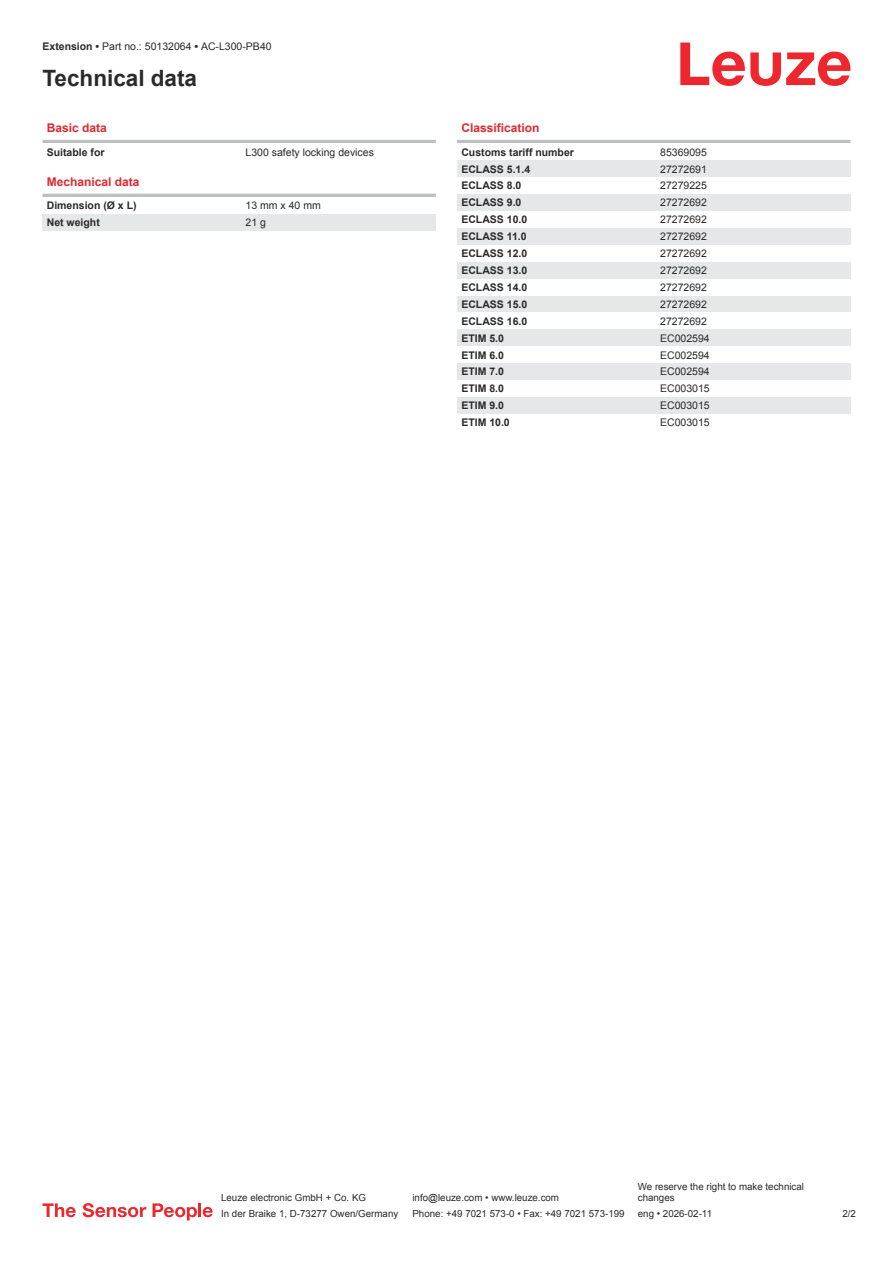
<style>
.page{position:relative;width:893px;height:1263px;background:#fff}
.page>*{position:absolute;margin:0;border:0;box-sizing:border-box;transform-origin:0 0}
.t1{font:700 22.5px "Arial";color:#2b292a}
.t2{font:700 12px "Arial";color:#db2a30}
.t3{font:10.5px "Arial";color:#2b292a}
.t4{font:700 10.5px "Arial";color:#2b292a}
.t5{font:9.75px/11.7px "Arial";color:#2b292a}
.s1{font-weight:700}
</style>
<div class="page">
<svg style="left:680px;top:43px;width:170px;height:43px"></svg>
<hr style="left:43px;top:140px;width:393px;height:3px;background:#bdbfc1">
<hr style="left:43px;top:194px;width:393px;height:3px;background:#bdbfc1">
<div style="left:43px;top:214px;width:199px;height:17px;background:#e6e7e9"></div>
<div style="left:242px;top:214px;width:194px;height:17px;background:#e6e7e9"></div>
<hr style="left:457px;top:140px;width:393px;height:3px;background:#bdbfc1">
<div style="left:457px;top:160px;width:200px;height:17px;background:#e6e7e9"></div>
<div style="left:657px;top:160px;width:193px;height:17px;background:#e6e7e9"></div>
<div style="left:457px;top:194px;width:200px;height:17px;background:#e6e7e9"></div>
<div style="left:657px;top:194px;width:193px;height:17px;background:#e6e7e9"></div>
<div style="left:457px;top:228px;width:200px;height:17px;background:#e6e7e9"></div>
<div style="left:657px;top:228px;width:193px;height:17px;background:#e6e7e9"></div>
<div style="left:457px;top:262px;width:200px;height:17px;background:#e6e7e9"></div>
<div style="left:657px;top:262px;width:193px;height:17px;background:#e6e7e9"></div>
<div style="left:457px;top:296px;width:200px;height:16px;background:#e6e7e9"></div>
<div style="left:657px;top:296px;width:193px;height:16px;background:#e6e7e9"></div>
<div style="left:457px;top:329px;width:200px;height:17px;background:#e6e7e9"></div>
<div style="left:657px;top:329px;width:193px;height:17px;background:#e6e7e9"></div>
<div style="left:457px;top:363px;width:200px;height:17px;background:#e6e7e9"></div>
<div style="left:657px;top:363px;width:193px;height:17px;background:#e6e7e9"></div>
<div style="left:457px;top:397px;width:200px;height:17px;background:#e6e7e9"></div>
<div style="left:657px;top:397px;width:193px;height:17px;background:#e6e7e9"></div>
<svg style="left:43px;top:1203px;width:33px;height:14px"></svg>
<svg style="left:83px;top:1203px;width:63px;height:14px"></svg>
<svg style="left:153px;top:1203px;width:44px;height:17px"></svg>
<hr style="left:198px;top:1203px;width:3px;height:14px;background:#ed272d">
<svg style="left:203px;top:1207px;width:10px;height:10px"></svg>
<p class="t3" style="left:43px;top:43px;width:231px"><span class="s1">Extension •</span> Part no.: 50132064 <span class="s1">•</span> AC-L300-PB40</p>
<h1 class="t1" style="left:43px;top:69px;width:156px">Technical data</h1>
<p class="t2" style="left:47px;top:123px;width:62px">Basic data</p>
<p class="t4" style="left:47px;top:148px;width:59px">Suitable for</p>
<p class="t3" style="left:246px;top:148px;width:130px">L300 safety locking devices</p>
<p class="t2" style="left:47px;top:177px;width:94px">Mechanical data</p>
<p class="t4" style="left:47px;top:202px;width:91px">Dimension (Ø x L)</p>
<p class="t3" style="left:246px;top:202px;width:77px">13 mm x 40 mm</p>
<p class="t4" style="left:47px;top:218px;width:55px">Net weight</p>
<p class="t3" style="left:246px;top:219px;width:22px">21 g</p>
<p class="t2" style="left:461px;top:123px;width:80px">Classification</p>
<p class="t4" style="left:461px;top:148px;width:114px">Customs tariff number</p>
<p class="t3" style="left:660px;top:148px;width:48px">85369095</p>
<p class="t4" style="left:461px;top:165px;width:70px">ECLASS 5.1.4</p>
<p class="t3" style="left:660px;top:165px;width:48px">27272691</p>
<p class="t4" style="left:461px;top:182px;width:62px">ECLASS 8.0</p>
<p class="t3" style="left:660px;top:182px;width:48px">27279225</p>
<p class="t4" style="left:461px;top:198px;width:62px">ECLASS 9.0</p>
<p class="t3" style="left:660px;top:199px;width:48px">27272692</p>
<p class="t4" style="left:461px;top:215px;width:67px">ECLASS 10.0</p>
<p class="t3" style="left:660px;top:216px;width:48px">27272692</p>
<p class="t4" style="left:461px;top:232px;width:67px">ECLASS 11.0</p>
<p class="t3" style="left:660px;top:232px;width:48px">27272692</p>
<p class="t4" style="left:461px;top:249px;width:67px">ECLASS 12.0</p>
<p class="t3" style="left:660px;top:249px;width:48px">27272692</p>
<p class="t4" style="left:461px;top:266px;width:67px">ECLASS 13.0</p>
<p class="t3" style="left:660px;top:266px;width:48px">27272692</p>
<p class="t4" style="left:461px;top:283px;width:67px">ECLASS 14.0</p>
<p class="t3" style="left:660px;top:283px;width:48px">27272692</p>
<p class="t4" style="left:461px;top:300px;width:67px">ECLASS 15.0</p>
<p class="t3" style="left:660px;top:300px;width:48px">27272692</p>
<p class="t4" style="left:461px;top:317px;width:67px">ECLASS 16.0</p>
<p class="t3" style="left:660px;top:317px;width:48px">27272692</p>
<p class="t4" style="left:461px;top:334px;width:44px">ETIM 5.0</p>
<p class="t3" style="left:660px;top:334px;width:51px">EC002594</p>
<p class="t4" style="left:461px;top:351px;width:44px">ETIM 6.0</p>
<p class="t3" style="left:660px;top:351px;width:51px">EC002594</p>
<p class="t4" style="left:461px;top:368px;width:44px">ETIM 7.0</p>
<p class="t3" style="left:660px;top:368px;width:51px">EC002594</p>
<p class="t4" style="left:461px;top:384px;width:44px">ETIM 8.0</p>
<p class="t3" style="left:660px;top:385px;width:51px">EC003015</p>
<p class="t4" style="left:461px;top:401px;width:44px">ETIM 9.0</p>
<p class="t3" style="left:660px;top:402px;width:51px">EC003015</p>
<p class="t4" style="left:461px;top:418px;width:50px">ETIM 10.0</p>
<p class="t3" style="left:660px;top:418px;width:51px">EC003015</p>
<p class="t5" style="left:221px;top:1193px;width:146px">Leuze electronic GmbH + Co. KG</p>
<p class="t5" style="left:412px;top:1193px;width:148px">info@leuze.com • www.leuze.com</p>
<p class="t5" style="left:638px;top:1181px;width:168px">We reserve the right to make technical changes</p>
<p class="t5" style="left:221px;top:1209px;width:179px">In der Braike 1, D-73277 Owen/Germany</p>
<p class="t5" style="left:412px;top:1209px;width:214px">Phone: +49 7021 573-0 • Fax: +49 7021 573-199</p>
<p class="t5" style="left:638px;top:1209px;width:76px">eng • 2026-02-11</p>
<p class="t5" style="left:842px;top:1209px;width:15px">2 /2</p>
</div>
